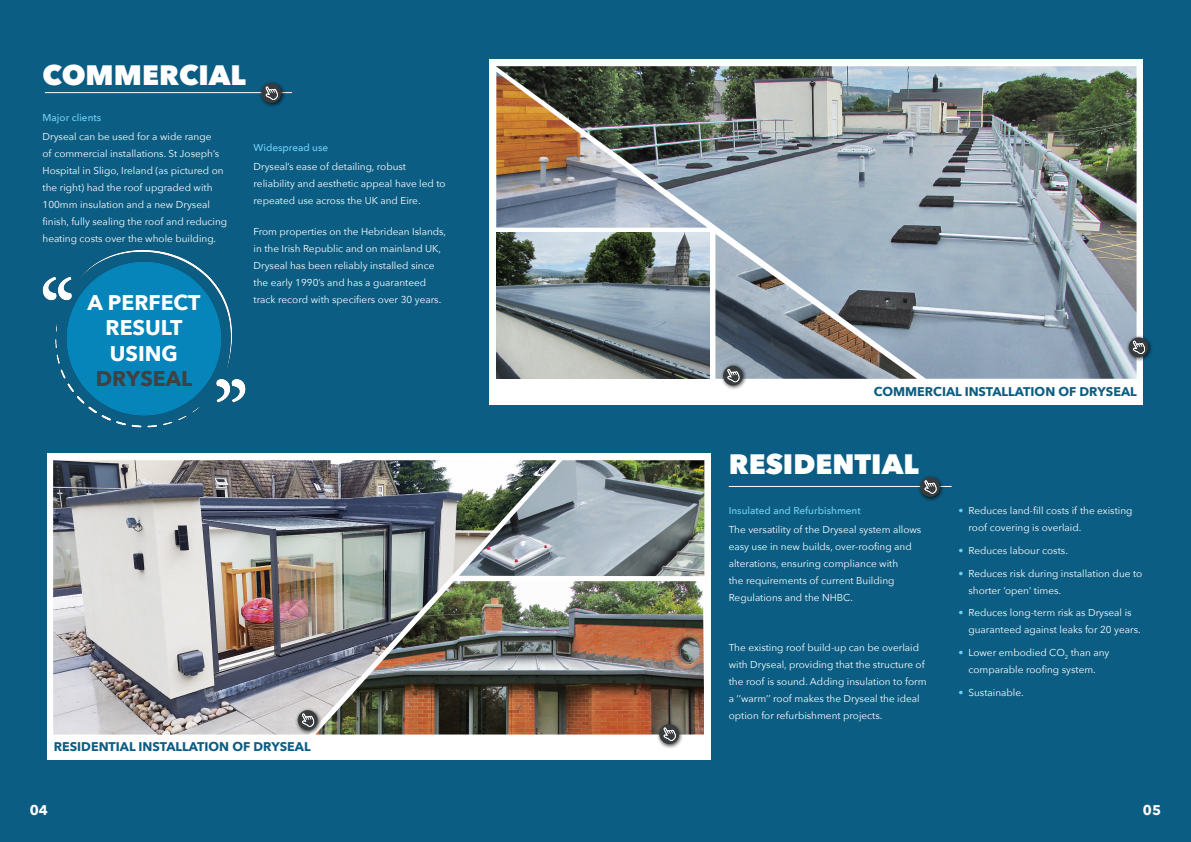
<style>
.page{position:relative;width:1191px;height:842px;background:#0c5d83}
.page>*{position:absolute;margin:0;border:0;box-sizing:border-box;transform-origin:0 0}
.t1{font:800 28px "Avenir Next";color:#fff}
.t2{font:700 21.2px/25.5px "Avenir Next";color:#fff}
.t3{font:700 21.2px "Avenir Next";color:#414042}
.t4{font:700 14px "Avenir Next";color:#fff}
.t5{font:700 12.6px "Avenir Next";color:#0c5d83}
.t6{font:10px/17px "Avenir Next";color:#fff}
.t7{font:500 10px "Avenir Next";color:#6dcff6}
.s1{color:#66cef6}
.s2{color:#6dcff6}
</style>
<div class="page">
<div style="left:489px;top:60px;width:653px;height:345px;background:#fff"></div>
<div style="left:47px;top:454px;width:663px;height:306px;background:#fff"></div>
<img style="left:43px;top:249px;width:202px;height:205px">
<img style="left:496px;top:66px;width:640px;height:313px">
<img style="left:53px;top:460px;width:406px;height:274px">
<img style="left:459px;top:460px;width:245px;height:116px">
<img style="left:315px;top:581px;width:389px;height:153px">
<img style="left:715px;top:234px;width:202px;height:145px">
<div style="left:1125px;top:334px;width:28px;height:28px;background:#000;opacity:.75"></div>
<div style="left:1128px;top:337px;width:20px;height:20px;background:#393c3f;border-radius:50%"></div>
<svg style="left:1131px;top:337px;width:14px;height:17px"></svg>
<div style="left:656px;top:721px;width:28px;height:28px;background:#000;opacity:.75"></div>
<div style="left:659px;top:724px;width:20px;height:20px;background:#393c3f;border-radius:50%"></div>
<svg style="left:662px;top:724px;width:14px;height:17px"></svg>
<div style="left:294px;top:707px;width:28px;height:28px;background:#000;opacity:.75"></div>
<div style="left:298px;top:710px;width:19px;height:20px;background:#393c3f;border-radius:50%"></div>
<svg style="left:300px;top:710px;width:14px;height:17px"></svg>
<hr style="left:45px;top:92px;width:247px;height:1px;background:#fff">
<div style="left:258px;top:80px;width:28px;height:28px;background:#000;opacity:.75"></div>
<div style="left:261px;top:83px;width:20px;height:20px;background:#393c3f;border-radius:50%"></div>
<svg style="left:264px;top:83px;width:14px;height:17px"></svg>
<hr style="left:729px;top:486px;width:222px;height:1px;background:#fff">
<div style="left:917px;top:474px;width:27px;height:28px;background:#000;opacity:.75"></div>
<div style="left:920px;top:477px;width:20px;height:20px;background:#393c3f;border-radius:50%"></div>
<svg style="left:922px;top:477px;width:15px;height:17px"></svg>
<div style="left:720px;top:363px;width:27px;height:27px;background:#000;opacity:.75"></div>
<svg style="left:723px;top:366px;width:20px;height:19px"></svg>
<svg style="left:725px;top:366px;width:14px;height:16px"></svg>
<h1 class="t1" style="left:43px;top:58px;width:205px">COMMERCIAL</h1>
<p class="t7" style="left:43px;top:109px;width:60px">Major clients</p>
<p class="t6" style="left:43px;top:127px;width:186px">Dryseal can be used for a wide range<br>of commercial installations. St Joseph’s Hospital in Sligo, Ireland (as pictured on the right) had the roof upgraded with 100mm insulation and a new Dryseal finish, fully sealing the roof and reducing heating costs over the whole building.</p>
<p class="t7" style="left:253px;top:139px;width:76px">Widespread use</p>
<p class="t6" style="left:253px;top:157px;width:194px">Dryseal’s ease of detailing, robust reliability and aesthetic appeal have led to repeated use across the UK and Eire.</p>
<p class="t6" style="left:253px;top:222px;width:194px">From properties on the Hebridean Islands, in the Irish Republic and on mainland UK, Dryseal has been reliably installed since the early 1990’s and has a guaranteed</p>
<h2 class="t2" style="left:88px;top:289px;width:115px">A PERFECT</h2>
<p class="t6" style="left:253px;top:290px;width:189px">track record with specifiers over 30 years.</p>
<h2 class="t2" style="left:106px;top:315px;width:78px">RESULT<br>USING</h2>
<h2 class="t3" style="left:96px;top:360px;width:98px">DRYSEAL</h2>
<p class="t5" style="left:54px;top:736px;width:258px">RESIDENTIAL INSTALLATION OF DRYSEAL</p>
<p class="t5" style="left:874px;top:380px;width:264px">COMMERCIAL INSTALLATION OF DRYSEAL</p>
<h1 class="t1" style="left:729px;top:447px;width:191px">RESIDENTIAL</h1>
<p class="t7" style="left:729px;top:502px;width:133px">Insulated and Refurbishment</p>
<p class="t6" style="left:729px;top:521px;width:194px">The versatility of the Dryseal system allows easy use in new builds, over-roofi ng and alterations, ensuring compliance with<br>the requirements of current Building Regulations and the NHBC.</p>
<p class="t6" style="left:729px;top:638px;width:199px">The existing roof build-up can be overlaid with Dryseal, providing that the structure of the roof is sound. Adding insulation to form a ‘‘warm’’ roof makes the Dryseal the ideal option for refurbishment projects.</p>
<p class="t6" style="left:968px;top:502px;width:165px;text-indent:-10px"><span class="s1">•</span> Reduces land-fi ll costs if the existing roof covering is overlaid.</p>
<p class="t6" style="left:958px;top:542px;width:111px"><span class="s2">•</span> Reduces labour costs.</p>
<p class="t6" style="left:968px;top:564px;width:175px;text-indent:-10px"><span class="s2">•</span> Reduces risk during installation due to shorter ‘open’ times.</p>
<p class="t6" style="left:968px;top:604px;width:174px;text-indent:-10px"><span class="s2">•</span> Reduces long-term risk as Dryseal is guaranteed against leaks for 20 years.</p>
<p class="t6" style="left:958px;top:644px;width:152px;text-align:center"><span class="s2">•</span> Lower embodied CO<sub>2</sub> than any comparable roofi ng system.</p>
<p class="t6" style="left:958px;top:683px;width:67px"><span class="s2">•</span> Sustainable.</p>
<h3 class="t4" style="left:30px;top:798px;width:20px">04</h3>
<h3 class="t4" style="left:1143px;top:798px;width:20px">05</h3>
</div>
